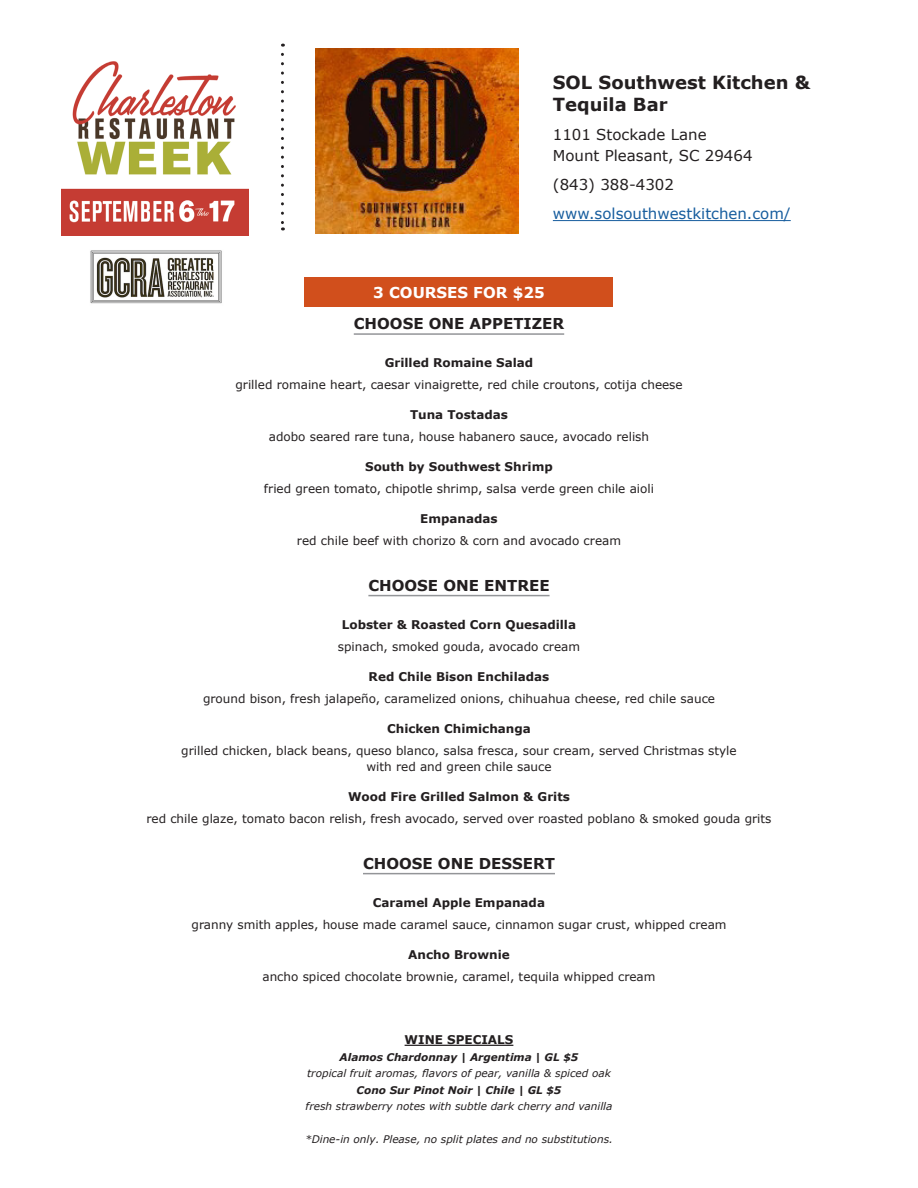
<style>
.page{position:relative;width:918px;height:1188px;background:#fff}
.page>*{position:absolute;margin:0;border:0;box-sizing:border-box;transform-origin:0 0}
.restaurant_name{font:700 18px/21.6px "Verdana";color:#231f20}
.category{font:700 15px "Verdana";color:#231f20}
.Address{font:15px "Verdana";color:#231f20}
.phone_url{font:15px "Verdana";color:#175d9e}
.description{font:700 15px "Verdana";color:#fff}
.phone_url-2{font:15px "Verdana";color:#231f20}
.description-2{font:12px/16.5px "Verdana";color:#231f20;text-align:center}
.menu_item{font:700 12px "Verdana";color:#231f20}
.category_subhead{font:700 12px "Verdana";color:#231f20}
.description-3{font:italic 10.5px "Verdana";color:#231f20}
.description-4{font:italic 700 10.5px "Verdana";color:#231f20}
</style>
<div class="page">
<hr style="left:553px;top:220px;width:238px;height:1px;background:#175d9e">
<img style="left:316px;top:49px;width:202px;height:184px">
<svg style="left:281px;top:54px;width:3px;height:176px"></svg>
<hr style="left:354px;top:333px;width:210px;height:2px;background:#939598">
<hr style="left:368px;top:595px;width:182px;height:1px;background:#939598">
<hr style="left:363px;top:873px;width:192px;height:1px;background:#939598">
<hr style="left:405px;top:1045px;width:108px;height:1px;background:#231f20">
<div style="left:305px;top:278px;width:308px;height:29px;background:#d14f1c"></div>
<img style="left:90px;top:250px;width:132px;height:54px">
<img style="left:62px;top:61px;width:187px;height:175px">
<p class="restaurant_name" style="left:553px;top:72px;width:259px">SOL Southwest Kitchen &amp;<br>Tequila Bar</p>
<p class="Address" style="left:553px;top:125px;width:155px">1101 Stockade Lane</p>
<p class="Address" style="left:553px;top:146px;width:201px">Mount Pleasant, SC 29464</p>
<p class="phone_url-2" style="left:553px;top:175px;width:123px">(843) 388-4302</p>
<p class="phone_url" style="left:553px;top:204px;width:239px">www.solsouthwestkitchen.com/</p>
<p class="description" style="left:373px;top:283px;width:173px">3 COURSES FOR $25</p>
<p class="category" style="left:354px;top:314px;width:212px">CHOOSE ONE APPETIZER</p>
<p class="menu_item" style="left:385px;top:355px;width:150px">Grilled Romaine Salad</p>
<p class="description-2" style="left:235px;top:377px;width:449px">grilled romaine heart, caesar vinaigrette, red chile croutons, cotija cheese</p>
<p class="menu_item" style="left:410px;top:407px;width:99px">Tuna Tostadas</p>
<p class="description-2" style="left:269px;top:429px;width:382px">adobo seared rare tuna, house habanero sauce, avocado relish</p>
<p class="menu_item" style="left:365px;top:459px;width:189px">South by Southwest Shrimp</p>
<p class="description-2" style="left:264px;top:481px;width:392px">fried green tomato, chipotle shrimp, salsa verde green chile aioli</p>
<p class="menu_item" style="left:420px;top:511px;width:79px">Empanadas</p>
<p class="description-2" style="left:297px;top:532px;width:326px">red chile beef with chorizo &amp; corn and avocado cream</p>
<p class="category" style="left:368px;top:575px;width:183px">CHOOSE ONE ENTREE</p>
<p class="menu_item" style="left:342px;top:617px;width:236px">Lobster &amp; Roasted Corn Quesadilla</p>
<p class="description-2" style="left:338px;top:638px;width:244px">spinach, smoked gouda, avocado cream</p>
<p class="menu_item" style="left:369px;top:668px;width:182px">Red Chile Bison Enchiladas</p>
<p class="description-2" style="left:203px;top:690px;width:514px">ground bison, fresh jalapeño, caramelized onions, chihuahua cheese, red chile sauce</p>
<p class="menu_item" style="left:387px;top:720px;width:145px">Chicken Chimichanga</p>
<p class="description-2" style="left:181px;top:742px;width:557px">grilled chicken, black beans, queso blanco, salsa fresca, sour cream, served Christmas style with red and green chile sauce</p>
<p class="menu_item" style="left:348px;top:789px;width:223px">Wood Fire Grilled Salmon &amp; Grits</p>
<p class="description-2" style="left:146px;top:811px;width:627px">red chile glaze, tomato bacon relish, fresh avocado, served over roasted poblano &amp; smoked gouda grits</p>
<p class="category" style="left:363px;top:853px;width:193px">CHOOSE ONE DESSERT</p>
<p class="menu_item" style="left:373px;top:895px;width:174px">Caramel Apple Empanada</p>
<p class="description-2" style="left:192px;top:916px;width:537px">granny smith apples, house made caramel sauce, cinnamon sugar crust, whipped cream</p>
<p class="menu_item" style="left:408px;top:947px;width:103px">Ancho Brownie</p>
<p class="description-2" style="left:263px;top:968px;width:395px">ancho spiced chocolate brownie, caramel, tequila whipped cream</p>
<p class="category_subhead" style="left:405px;top:1032px;width:110px">WINE SPECIALS</p>
<p class="description-4" style="left:340px;top:1050px;width:240px">Alamos Chardonnay | Argentima | GL $5</p>
<p class="description-3" style="left:307px;top:1067px;width:305px">tropical fruit aromas, flavors of pear, vanilla &amp; spiced oak</p>
<p class="description-4" style="left:357px;top:1083px;width:206px">Cono Sur Pinot Noir | Chile | GL $5</p>
<p class="description-3" style="left:306px;top:1100px;width:308px">fresh strawberry notes with subtle dark cherry and vanilla</p>
<p class="description-3" style="left:305px;top:1133px;width:309px">*Dine-in only. Please, no split plates and no substitutions.</p>
</div>
